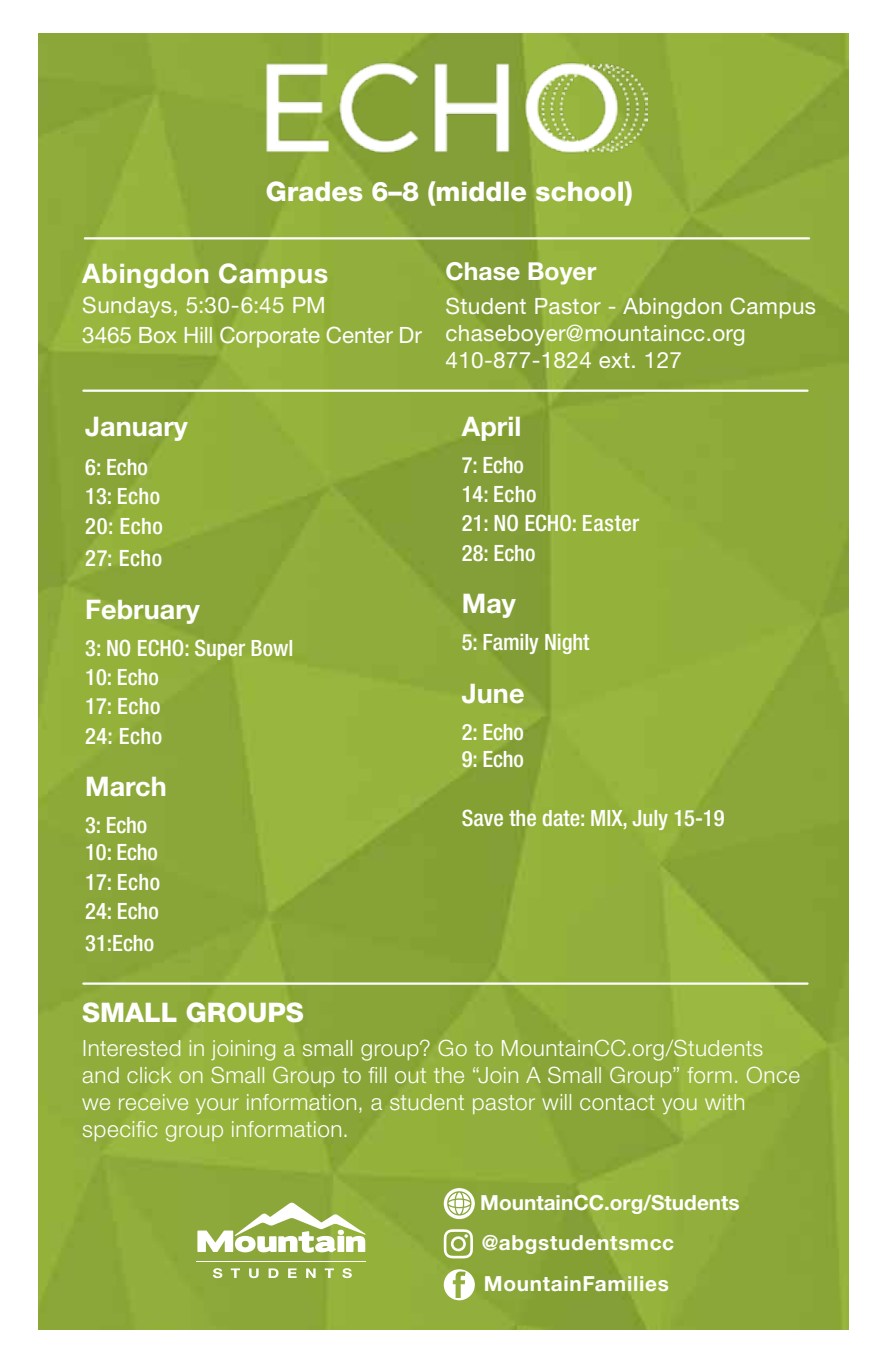
<style>
.page{position:relative;width:884px;height:1366px;background:#fff}
.page>*{position:absolute;margin:0;border:0;box-sizing:border-box;transform-origin:0 0}
.t1{font:800 27px "Helvetica Neue LT Std";color:#fff}
.t2{font:700 27px "Helvetica Neue LT Std";color:#fff}
.t3{font:700 27px "Helvetica Neue LT Std";letter-spacing:.02em;color:#fff}
.t4{font:700 24.75px "Helvetica Neue LT Std";color:#fff}
.t5{font:300 22.5px/27px "Helvetica Neue LT Std";letter-spacing:.02em;color:#fff}
.t6{font:500 condensed 22.5px/29.2px "Helvetica Neue LT Std";color:#fff}
.t7{font:22.5px/27px "Helvetica Neue LT Std";letter-spacing:.015em;color:#fff}
.t8{font:500 condensed 22.5px/29.2px "Helvetica Neue LT Std";letter-spacing:.02em;color:#fff}
.t9{font:700 20.7px "Helvetica Neue LT Std";letter-spacing:.03em;color:#fff}
.t10{font:700 20.7px "Helvetica Neue LT Std";color:#fff}
</style>
<div class="page">
<img style="left:39px;top:33px;width:810px;height:1296px">
<hr style="left:85px;top:237px;width:724px;height:2px;background:#fff">
<img style="left:254px;top:45px;width:393px;height:113px">
<hr style="left:83px;top:389px;width:724px;height:3px;background:#fff">
<hr style="left:83px;top:982px;width:724px;height:3px;background:#fff">
<svg style="left:197px;top:1202px;width:168px;height:51px"></svg>
<hr style="left:196px;top:1261px;width:169px;height:1px;background:#fff">
<svg style="left:213px;top:1268px;width:9px;height:10px"></svg>
<svg style="left:231px;top:1268px;width:9px;height:10px"></svg>
<svg style="left:249px;top:1268px;width:10px;height:10px"></svg>
<svg style="left:269px;top:1268px;width:9px;height:10px"></svg>
<svg style="left:288px;top:1268px;width:8px;height:10px"></svg>
<svg style="left:306px;top:1268px;width:9px;height:10px"></svg>
<svg style="left:325px;top:1268px;width:9px;height:10px"></svg>
<svg style="left:342px;top:1268px;width:10px;height:10px"></svg>
<svg style="left:444px;top:1229px;width:29px;height:29px"></svg>
<svg style="left:444px;top:1188px;width:31px;height:31px"></svg>
<svg style="left:444px;top:1269px;width:31px;height:31px"></svg>
<p class="t1" style="left:266px;top:176px;width:368px">Grades 6–8 (middle school)</p>
<p class="t3" style="left:82px;top:256px;width:247px">Abingdon Campus</p>
<p class="t7" style="left:82px;top:289px;width:341px;line-height:30.4px">Sundays, 5:30-6:45 PM<br>3465 Box Hill Corporate Center Dr</p>
<p class="t2" style="left:85px;top:409px;width:104px">January</p>
<p class="t8" style="left:85px;top:452px;width:79px">6: Echo<br>13: Echo<br>20: Echo</p>
<p class="t6" style="left:85px;top:543px;width:78px">27: Echo</p>
<p class="t2" style="left:85px;top:592px;width:116px">February</p>
<p class="t6" style="left:85px;top:633px;width:210px">3: NO ECHO: Super Bowl<br>10: Echo<br>17: Echo<br>24: Echo</p>
<p class="t2" style="left:85px;top:770px;width:83px">March</p>
<p class="t6" style="left:85px;top:812px;width:74px;line-height:27px">3: Echo<br>10: Echo</p>
<p class="t6" style="left:85px;top:867px;width:76px">17: Echo<br>24: Echo</p>
<p class="t6" style="left:85px;top:928px;width:70px">31:Echo</p>
<p class="t4" style="left:445px;top:255px;width:152px">Chase Boyer</p>
<p class="t7" style="left:445px;top:292px;width:372px">Student Pastor - Abingdon Campus chaseboyer@mountaincc.org<br>410-877-1824 ext. 127</p>
<p class="t2" style="left:462px;top:409px;width:61px">April</p>
<p class="t6" style="left:462px;top:450px;width:179px">7: Echo<br>14: Echo<br>21: NO ECHO: Easter<br>28: Echo</p>
<p class="t2" style="left:462px;top:587px;width:55px">May</p>
<p class="t6" style="left:462px;top:627px;width:129px">5: Family Night</p>
<p class="t2" style="left:462px;top:677px;width:64px">June</p>
<p class="t6" style="left:462px;top:718px;width:64px;line-height:27px">2: Echo<br>9: Echo</p>
<p class="t6" style="left:462px;top:803px;width:264px">Save the date: MIX, July 15-19</p>
<p class="t1" style="left:82px;top:996px;width:223px">SMALL GROUPS</p>
<p class="t5" style="left:82px;top:1034px;width:719px">Interested in joining a small group? Go to MountainCC.org/Students and click on Small Group to fill out the “Join A Small Group” form. Once we receive your information, a student pastor will contact you with specific group information.</p>
<p class="t10" style="left:480px;top:1190px;width:261px">MountainCC.org/Students</p>
<p class="t9" style="left:482px;top:1230px;width:194px">@abgstudentsmcc</p>
<p class="t9" style="left:484px;top:1271px;width:186px">MountainFamilies</p>
</div>
